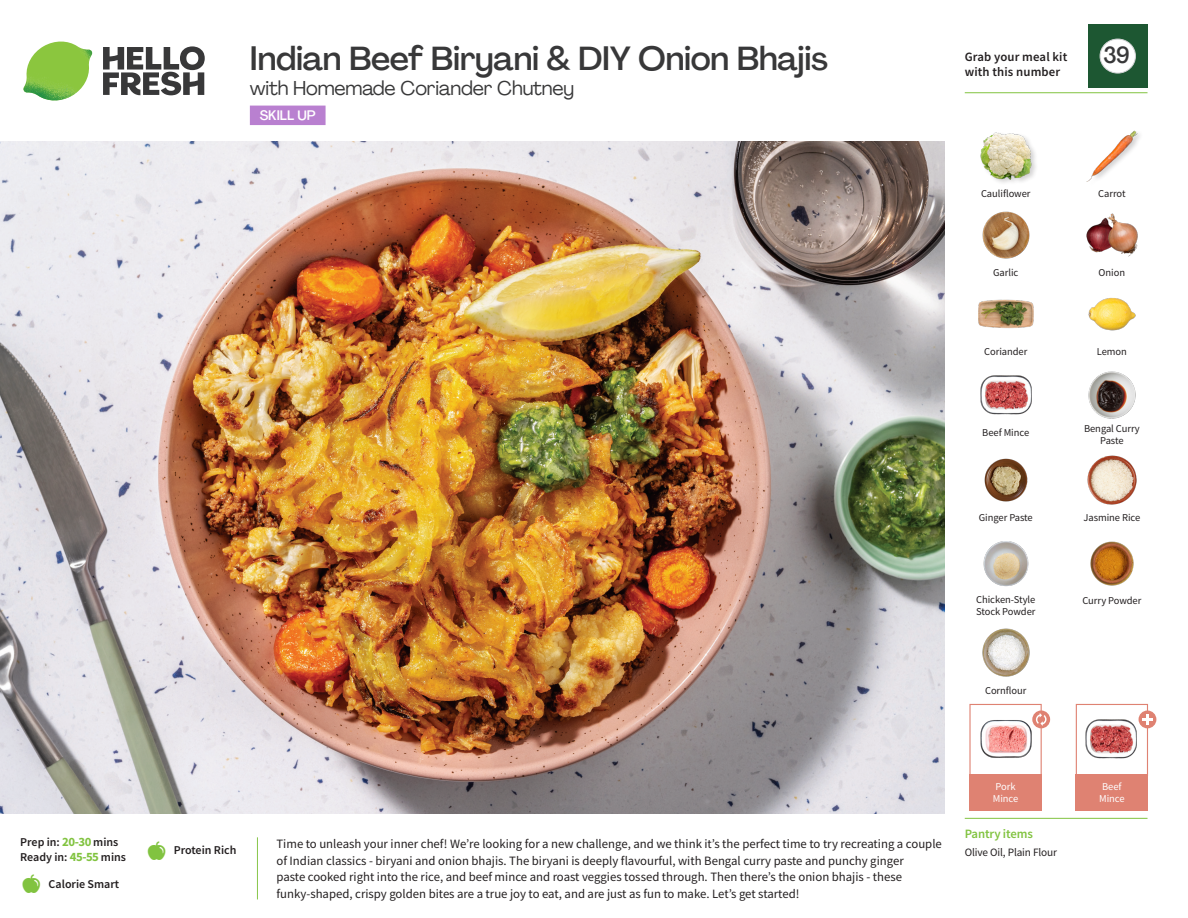
<style>
.page{position:relative;width:1188px;height:918px;background:#fff}
.page>*{position:absolute;margin:0;border:0;box-sizing:border-box;transform-origin:0 0}
._15_Titel_UK{font:500 33px "Agrandir";letter-spacing:-.01em;color:#383839}
._002_Label_Nr{font:500 22.8px "Agrandir";color:#383839;scale:.94 1}
._15_Titel_UK-2{font:19.5px "Agrandir";letter-spacing:-.01em;color:#383839}
.t1{font:500 13.5px "Agrandir";color:#fff}
.Step_6_Text_AU{font:12.75px/16.5px "Source Sans Pro";color:#231f20}
.t2{font:600 12.75px/15px "Source Sans Pro";letter-spacing:.01em;color:#231f20}
._04_Headers_Front{font:600 12.75px "Source Sans Pro";letter-spacing:-.01em;color:#81c340}
._04_Intro{font:600 12px "Source Sans Pro";color:#231f20}
._05_Pantry{font:11.25px "Source Sans Pro";letter-spacing:-.01em;color:#231f20}
._18_FRONT_ingredients{font:10.5px/12px "Source Sans Pro";letter-spacing:-.005em;color:#231f20;text-align:center}
._18_FRONT_ingredients-2{font:10.5px/12px "Source Sans Pro";letter-spacing:-.005em;color:#fff}
.s1{font-weight:700;font-size:12.75px;color:#81c340}
</style>
<div class="page">
<svg style="left:103px;top:46px;width:102px;height:49px"></svg>
<img style="left:23px;top:42px;width:69px;height:59px">
<img style="left:0;top:142px;width:945px;height:672px">
<div style="left:250px;top:106px;width:76px;height:19px;background:#b980d0"></div>
<div style="left:1076px;top:704px;width:72px;height:72px;border:1px solid #df8272"></div>
<div style="left:1076px;top:774px;width:72px;height:37px;background:#df8272"></div>
<div style="left:969px;top:774px;width:73px;height:37px;background:#df8272"></div>
<img style="left:1086px;top:719px;width:51px;height:40px">
<div style="left:969px;top:704px;width:73px;height:72px;border:1px solid #df8272"></div>
<img style="left:980px;top:720px;width:51px;height:38px">
<div style="left:1139px;top:711px;width:17px;height:17px;background:#df8272;border-radius:50%"></div>
<svg style="left:1142px;top:714px;width:11px;height:11px"></svg>
<div style="left:1032px;top:711px;width:18px;height:17px;background:#df8272;border-radius:50%"></div>
<svg style="left:1036px;top:713px;width:11px;height:13px"></svg>
<img style="left:1088px;top:297px;width:48px;height:34px">
<img style="left:1088px;top:371px;width:48px;height:48px">
<img style="left:980px;top:375px;width:51px;height:40px">
<img style="left:984px;top:458px;width:44px;height:44px">
<img style="left:1090px;top:541px;width:44px;height:45px">
<img style="left:983px;top:541px;width:46px;height:46px">
<img style="left:978px;top:299px;width:56px;height:30px">
<img style="left:982px;top:211px;width:48px;height:48px">
<img style="left:1086px;top:213px;width:52px;height:44px">
<div style="left:980px;top:131px;width:58px;height:55px;background:#231f20;opacity:.2"></div>
<img style="left:980px;top:131px;width:53px;height:52px">
<img style="left:1086px;top:130px;width:54px;height:52px">
<img style="left:1087px;top:455px;width:50px;height:50px">
<img style="left:982px;top:628px;width:48px;height:49px">
<hr style="left:965px;top:818px;width:183px;height:1px;background:#81c340">
<hr style="left:965px;top:92px;width:183px;height:1px;background:#81c340">
<div style="left:1088px;top:24px;width:60px;height:64px;background:#1d5732"></div>
<div style="left:1100px;top:39px;width:35px;height:34px;background:#fff;border-radius:50%"></div>
<div style="left:1100px;top:39px;width:36px;height:34px;border:1px solid #d1d2d4;border-radius:50%"></div>
<p class="_04_Intro" style="left:20px;top:834px;width:100px">Prep in: <span class="s1">20-30</span> mins</p>
<p class="_04_Intro" style="left:20px;top:849px;width:107px">Ready in: <span class="s1">45-55</span> mins</p>
<p class="_04_Intro" style="left:49px;top:876px;width:72px">Calorie Smart</p>
<p class="_15_Titel_UK" style="left:250px;top:38px;width:580px">Indian Beef Biryani &amp; DIY Onion Bhajis</p>
<p class="_15_Titel_UK-2" style="left:250px;top:76px;width:326px">with Homemade Coriander Chutney</p>
<p class="t1" style="left:260px;top:107px;width:57px">SKILL UP</p>
<p class="t2" style="left:965px;top:49px;width:104px">Grab your meal kit with this number</p>
<p class="_002_Label_Nr" style="left:1104px;top:41px;width:29px">39</p>
<p class="_18_FRONT_ingredients" style="left:981px;top:188px;width:51px">Cauliflower</p>
<p class="_18_FRONT_ingredients" style="left:1098px;top:188px;width:29px">Carrot</p>
<p class="_18_FRONT_ingredients" style="left:993px;top:267px;width:27px">Garlic</p>
<p class="_18_FRONT_ingredients" style="left:1099px;top:267px;width:28px">Onion</p>
<p class="_18_FRONT_ingredients" style="left:984px;top:345px;width:45px">Coriander</p>
<p class="_18_FRONT_ingredients" style="left:1097px;top:345px;width:32px">Lemon</p>
<p class="_18_FRONT_ingredients" style="left:982px;top:426px;width:48px">Beef Mince</p>
<p class="_18_FRONT_ingredients" style="left:1084px;top:423px;width:57px">Bengal Curry<br>Paste</p>
<p class="_18_FRONT_ingredients" style="left:979px;top:512px;width:55px">Ginger Paste</p>
<p class="_18_FRONT_ingredients" style="left:1084px;top:512px;width:58px">Jasmine Rice</p>
<p class="_18_FRONT_ingredients" style="left:976px;top:593px;width:61px">Chicken-Style</p>
<p class="_18_FRONT_ingredients" style="left:1082px;top:595px;width:61px">Curry Powder</p>
<p class="_18_FRONT_ingredients" style="left:976px;top:605px;width:61px">Stock Powder</p>
<p class="_18_FRONT_ingredients" style="left:985px;top:684px;width:43px">Cornflour</p>
<p class="_04_Intro" style="left:174px;top:843px;width:64px">Protein Rich</p>
<p class="Step_6_Text_AU" style="left:276px;top:836px;width:667px">Time to unleash your inner chef! We’re looking for a new challenge, and we think it’s the perfect time to try recreating a couple of Indian classics - biryani and onion bhajis. The biryani is deeply flavourful, with Bengal curry paste and punchy ginger<br>paste cooked right into the rice, and beef mince and roast veggies tossed through. Then there’s the onion bhajis - these funky-shaped, crispy golden bites are a true joy to eat, and are just as fun to make. Let’s get started!</p>
<p class="_18_FRONT_ingredients-2" style="left:993px;top:780px;width:27px">Pork<br>Mince</p>
<p class="_04_Headers_Front" style="left:965px;top:825px;width:70px">Pantry items</p>
<p class="_05_Pantry" style="left:965px;top:845px;width:94px">Olive Oil, Plain Flour</p>
<p class="_18_FRONT_ingredients-2" style="left:1099px;top:780px;width:27px">Beef<br>Mince</p>
</div>
